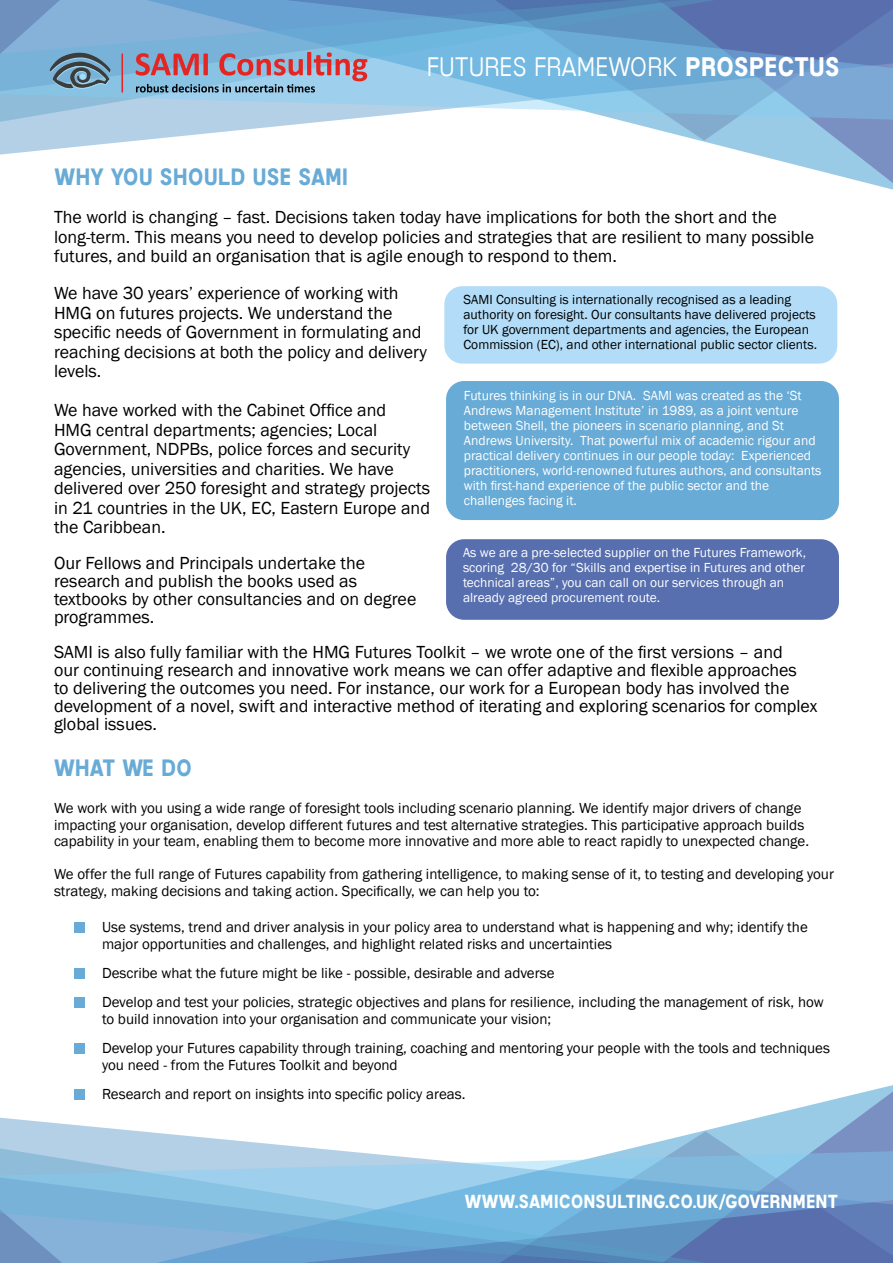
<style>
.page{position:relative;width:893px;height:1263px;background:#fff}
.page>*{position:absolute;margin:0;border:0;box-sizing:border-box;transform-origin:0 0}
.t1{font:25.5px "Mixolydian Titling Lt";color:#fff}
.t2{font:700 22.5px "Mixolydian Titling Rg";color:#68abd6}
.t3{font:18px/19.5px "Franklin Gothic";color:#000}
.t4{font:700 18px "Mixolydian Titling Rg";color:#fff}
.t5{font:15px/29.2px "Franklin Gothic";color:#000}
.t6{font:15px/16.5px "Franklin Gothic";color:#010202}
.t7{font:13.5px/15px "Franklin Gothic";color:#fff}
.t8{font:13.5px/15px "Franklin Gothic";color:#000}
.s1{font-family:"Mixolydian Titling Rg";font-weight:700}
.s2{color:#000}
</style>
<div class="page">
<svg style="left:0;top:1117px;width:290px;height:29px"></svg>
<svg style="left:644px;top:1085px;width:249px;height:66px"></svg>
<svg style="left:0;top:1146px;width:802px;height:5px"></svg>
<svg style="left:0;top:1151px;width:893px;height:112px;background:#7daed6"></svg>
<svg style="left:0;top:125px;width:288px;height:30px"></svg>
<svg style="left:642px;top:120px;width:251px;height:70px"></svg>
<svg style="left:0;top:120px;width:801px;height:5px"></svg>
<svg style="left:0;top:0;width:893px;height:120px;background:#7babd4"></svg>
<div style="left:446px;top:539px;width:393px;height:81px;background:#576faf;border-radius:18px"></div>
<div style="left:446px;top:381px;width:393px;height:139px;background:#68abd6;border-radius:18px"></div>
<div style="left:444px;top:286px;width:393px;height:78px;background:#b2dcf7;border-radius:18px"></div>
<svg style="left:0;top:0;width:111px;height:89px;background:#77a3c7"></svg>
<svg style="left:136px;top:52px;width:231px;height:40px;background:#9a93a9"></svg>
<hr style="left:121px;top:54px;width:2px;height:38px;background:#e52521">
<div style="left:74px;top:922px;width:10px;height:10px;background:#69abd6"></div>
<div style="left:74px;top:968px;width:11px;height:10px;background:#69abd6"></div>
<div style="left:74px;top:998px;width:11px;height:10px;background:#69abd6"></div>
<div style="left:74px;top:1043px;width:11px;height:10px;background:#69abd6"></div>
<div style="left:75px;top:1090px;width:10px;height:10px;background:#69abd6"></div>
<p class="t2" style="left:55px;top:163px;width:295px">WHY YOU SHOULD USE SAMI</p>
<h1 class="t1" style="left:427px;top:51px;width:414px">FUTURES FRAMEWORK <span class="s1">PROSPECTUS</span></h1>
<p class="t3" style="left:54px;top:208px;width:762px">The world is changing – fast. Decisions taken today have implications for both the short and the long-term. This means you need to develop policies and strategies that are resilient to many possible futures, and build an organisation that is agile enough to respond to them.</p>
<p class="t3" style="left:54px;top:284px;width:375px">We have 30 years’ experience of working with HMG on futures projects. We understand the specific needs of Government in formulating and reaching decisions at both the policy and delivery levels.</p>
<p class="t3" style="left:54px;top:401px;width:378px">We have worked with the Cabinet Office and<br>HMG central departments; agencies; Local Government, NDPBs, police forces and security agencies, universities and charities. We have delivered over 250 foresight and strategy projects in 21 countries in the UK, EC, Eastern Europe and the Caribbean.</p>
<p class="t3" style="left:54px;top:555px;width:364px;line-height:18px">Our Fellows and Principals undertake the research and publish the books used as textbooks by other consultancies and on degree programmes.</p>
<p class="t8" style="left:463px;top:293px;width:355px">SAMI Consulting is internationally recognised as a leading authority on foresight. Our consultants have delivered projects for UK government departments and agencies, the European Commission (EC), and other international public sector clients.</p>
<p class="t7" style="left:464px;top:388px;width:359px">Futures thinking is in our DNA. SAMI was created as the ‘St Andrews Management Institute’ in 1989, as a joint venture between Shell, the pioneers in scenario planning, and St Andrews University. That powerful mix of academic rigour and practical delivery continues in our people today: Experienced practitioners, world-renowned futures authors, and consultants with first-hand experience of the public sector and the challenges facing it.</p>
<p class="t7" style="left:463px;top:546px;width:344px">As we are a pre-selected supplier on the Futures Framework, scoring 28/30 for “Skills and expertise in Futures and other technical areas”, you can call on our services through an already agreed procurement route.</p>
<p class="t3" style="left:54px;top:643px;width:765px;line-height:18px">SAMI is also fully familiar with the HMG Futures Toolkit – we wrote one of the first versions – and<br>our continuing research and innovative work means we can offer adaptive and flexible approaches<br>to delivering the outcomes you need. For instance, our work for a European body has involved the development of a novel, swift and interactive method of iterating and exploring scenarios for complex global issues.</p>
<p class="t2" style="left:54px;top:754px;width:140px">WHAT WE DO</p>
<p class="t6" style="left:54px;top:800px;width:757px">We work with you using a wide range of foresight tools including scenario planning. We identify major drivers of change impacting your organisation, develop different futures and test alternative strategies. This participative approach builds capability in your team, enabling them to become more innovative and more able to react rapidly to unexpected change.</p>
<p class="t6" style="left:54px;top:866px;width:781px">We offer the full range of Futures capability from gathering intelligence, to making sense of it, to testing and developing your strategy, <span class="s2">making decisions and taking action. Specifically, we can help you to:</span></p>
<p class="t5" style="left:102px;top:919px;width:707px;line-height:16.5px">Use systems, trend and driver analysis in your policy area to understand what is happening and why; identify the major opportunities and challenges, and highlight related risks and uncertainties</p>
<p class="t5" style="left:102px;top:959px;width:723px">Describe what the future might be like - possible, desirable and adverse<br>Develop and test your policies, strategic objectives and plans for resilience, including the management of risk, how</p>
<p class="t5" style="left:102px;top:1005px;width:729px">to build innovation into your organisation and communicate your vision;<br>Develop your Futures capability through training, coaching and mentoring your people with the tools and techniques</p>
<p class="t5" style="left:102px;top:1050px;width:365px">you need - from the Futures Toolkit and beyond<br>Research and report on insights into specific policy areas.</p>
<p class="t4" style="left:465px;top:1191px;width:375px">WWW.SAMICONSULTING.CO.UK/GOVERNMENT</p>
</div>
